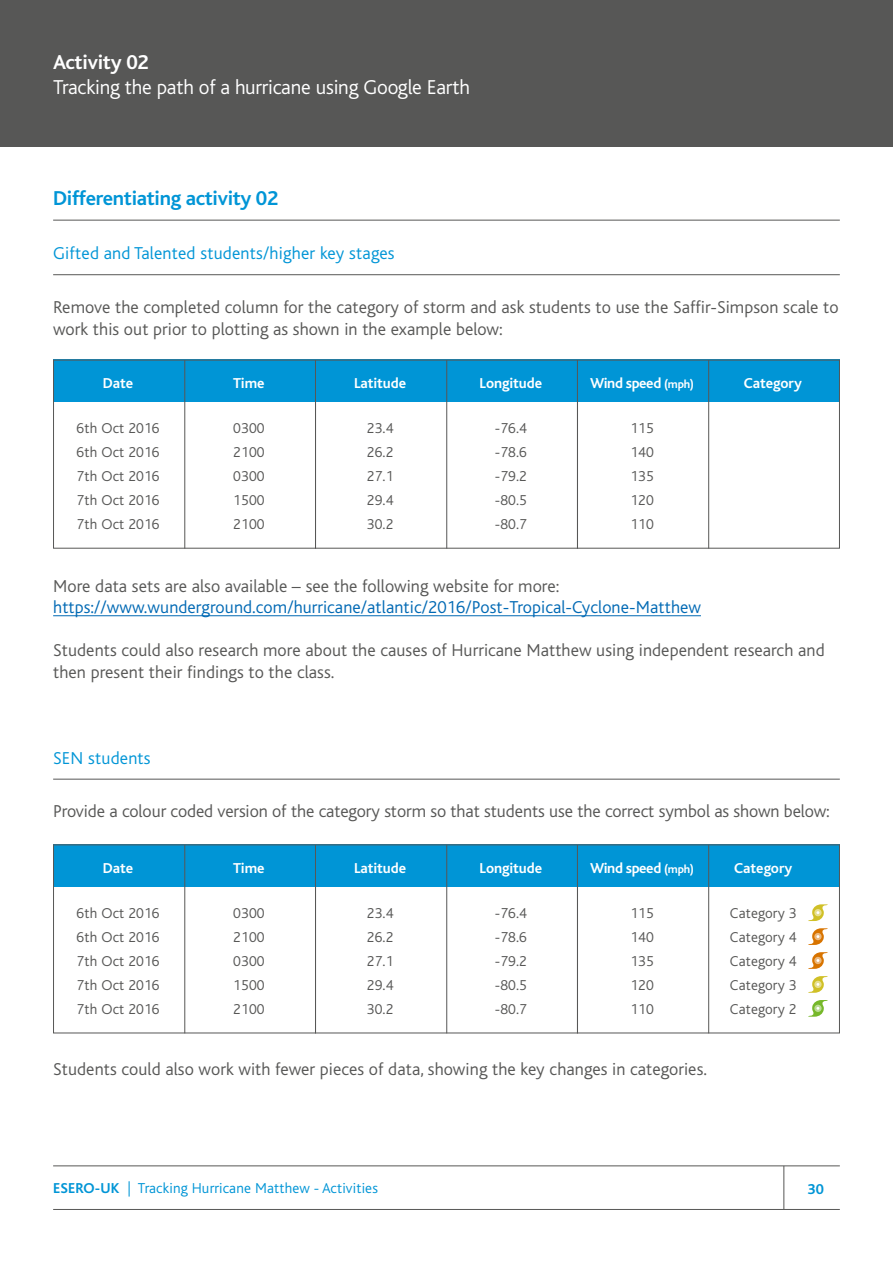
<style>
.page{position:relative;width:893px;height:1263px;background:#fff}
.page>*{position:absolute;margin:0;border:0;box-sizing:border-box;transform-origin:0 0}
.t1{font:300 21px "Bliss";letter-spacing:-.01em;color:#fff}
.t2{font:700 21px "Bliss";letter-spacing:-.015em;color:#0095d6}
.t3{font:700 21px "Bliss";letter-spacing:-.01em;color:#fff}
.t4{font:300 18px/21.6px "Bliss";letter-spacing:.005em;color:#575756}
.t5{font:300 18px "Bliss";letter-spacing:.005em;color:#0069b4}
.t6{font:300 18px "Bliss";letter-spacing:.01em;color:#0095d6}
.t7{font:300 15px/24px "Bliss";letter-spacing:.01em;color:#575756;text-align:justify}
.t8{font:700 15px "Bliss";letter-spacing:-.005em;color:#fff}
.t9{font:300 15px "Bliss";letter-spacing:.01em;color:#0095d6}
.t10{font:700 15px "Bliss";letter-spacing:-.025em;color:#fff}
.t11{font:700 15px "Bliss";color:#0095d6}
.s1{font-size:12px}
.s2{font-weight:700}
</style>
<div class="page">
<hr style="left:53px;top:1165px;width:787px;height:1px;background:#575756">
<hr style="left:53px;top:1209px;width:787px;height:1px;background:#575756">
<hr style="left:783px;top:1166px;width:1px;height:43px;background:#575756">
<hr style="left:53px;top:615px;width:648px;height:1px;background:#0069b4">
<hr style="left:53px;top:220px;width:787px;height:1px;background:#575756">
<hr style="left:53px;top:274px;width:787px;height:1px;background:#575756">
<hr style="left:53px;top:779px;width:787px;height:1px;background:#575756">
<div style="left:0;top:0;width:893px;height:147px;background:#575756"></div>
<div style="left:53px;top:359px;width:263px;height:43px;background:#0095d6"></div>
<div style="left:53px;top:360px;width:263px;height:189px;border:1px solid #575756"></div>
<hr style="left:184px;top:360px;width:1px;height:189px;background:#575756">
<div style="left:315px;top:359px;width:262px;height:43px;background:#0095d6"></div>
<div style="left:315px;top:360px;width:263px;height:189px;border:1px solid #575756"></div>
<hr style="left:446px;top:360px;width:1px;height:189px;background:#575756">
<div style="left:577px;top:359px;width:262px;height:43px;background:#0095d6"></div>
<div style="left:577px;top:360px;width:263px;height:189px;border:1px solid #575756"></div>
<hr style="left:708px;top:360px;width:1px;height:189px;background:#575756">
<div style="left:53px;top:844px;width:263px;height:43px;background:#0095d6"></div>
<div style="left:53px;top:844px;width:263px;height:189px;border:1px solid #575756"></div>
<hr style="left:184px;top:845px;width:1px;height:188px;background:#575756">
<div style="left:315px;top:844px;width:262px;height:43px;background:#0095d6"></div>
<div style="left:315px;top:844px;width:263px;height:189px;border:1px solid #575756"></div>
<hr style="left:446px;top:845px;width:1px;height:188px;background:#575756">
<div style="left:577px;top:844px;width:262px;height:43px;background:#0095d6"></div>
<div style="left:577px;top:844px;width:263px;height:189px;border:1px solid #575756"></div>
<hr style="left:708px;top:845px;width:1px;height:188px;background:#575756">
<svg style="left:808px;top:904px;width:20px;height:17px"></svg>
<svg style="left:808px;top:928px;width:20px;height:17px"></svg>
<svg style="left:808px;top:976px;width:20px;height:17px"></svg>
<svg style="left:808px;top:952px;width:20px;height:17px"></svg>
<svg style="left:808px;top:1000px;width:20px;height:17px"></svg>
<p class="t3" style="left:53px;top:51px;width:97px">Activity 02</p>
<p class="t1" style="left:53px;top:76px;width:418px">Tracking the path of a hurricane using Google Earth</p>
<p class="t2" style="left:53px;top:187px;width:227px">Differentiating activity 02</p>
<p class="t6" style="left:53px;top:244px;width:343px">Gifted and Talented students/higher key stages</p>
<p class="t4" style="left:53px;top:297px;width:787px">Remove the completed column for the category of storm and ask students to use the Saffir-Simpson scale to work this out prior to plotting as shown in the example below:</p>
<p class="t8" style="left:103px;top:375px;width:32px">Date</p>
<p class="t7" style="left:77px;top:416px;width:85px">6th Oct 2016<br>6th Oct 2016<br>7th Oct 2016<br>7th Oct 2016<br>7th Oct 2016</p>
<p class="t8" style="left:233px;top:375px;width:33px">Time</p>
<p class="t7" style="left:233px;top:416px;width:33px">0300<br>2100<br>0300<br>1500<br>2100</p>
<p class="t8" style="left:354px;top:375px;width:54px">Latitude</p>
<p class="t7" style="left:367px;top:416px;width:28px">23.4<br>26.2<br>27.1<br>29.4<br>30.2</p>
<p class="t8" style="left:480px;top:375px;width:64px">Longitude</p>
<p class="t7" style="left:495px;top:416px;width:34px">-76.4 -78.6 -79.2 -80.5 -80.7</p>
<p class="t10" style="left:590px;top:375px;width:105px">Wind speed <span class="s1">(mph)</span></p>
<p class="t7" style="left:630px;top:416px;width:25px">115<br>140<br>135<br>120<br>110</p>
<p class="t8" style="left:744px;top:375px;width:60px">Category</p>
<p class="t4" style="left:53px;top:575px;width:508px">More data sets are also available – see the following website for more:</p>
<p class="t5" style="left:53px;top:598px;width:649px">https://www.wunderground.com/hurricane/atlantic/2016/Post-Tropical-Cyclone-Matthew</p>
<p class="t4" style="left:53px;top:640px;width:773px">Students could also research more about the causes of Hurricane Matthew using independent research and then present their findings to the class.</p>
<p class="t6" style="left:53px;top:748px;width:99px">SEN students</p>
<p class="t4" style="left:53px;top:801px;width:778px">Provide a colour coded version of the category storm so that students use the correct symbol as shown below:</p>
<p class="t8" style="left:103px;top:860px;width:32px">Date</p>
<p class="t7" style="left:77px;top:901px;width:85px">6th Oct 2016<br>6th Oct 2016<br>7th Oct 2016<br>7th Oct 2016<br>7th Oct 2016</p>
<p class="t8" style="left:233px;top:860px;width:33px">Time</p>
<p class="t7" style="left:233px;top:901px;width:33px">0300<br>2100<br>0300<br>1500<br>2100</p>
<p class="t8" style="left:354px;top:860px;width:54px">Latitude</p>
<p class="t7" style="left:367px;top:901px;width:28px">23.4<br>26.2<br>27.1<br>29.4<br>30.2</p>
<p class="t8" style="left:480px;top:860px;width:64px">Longitude</p>
<p class="t7" style="left:495px;top:901px;width:34px">-76.4 -78.6 -79.2 -80.5 -80.7</p>
<p class="t10" style="left:590px;top:860px;width:105px">Wind speed <span class="s1">(mph)</span></p>
<p class="t7" style="left:630px;top:901px;width:25px">115<br>140<br>135<br>120<br>110</p>
<p class="t4" style="left:53px;top:1058px;width:655px">Students could also work with fewer pieces of data, showing the key changes in categories.</p>
<p class="t8" style="left:734px;top:860px;width:60px">Category</p>
<p class="t7" style="left:730px;top:901px;width:68px">Category 3<br>Category 4<br>Category 4<br>Category 3<br>Category 2</p>
<p class="t9" style="left:53px;top:1180px;width:326px"><span class="s2">ESERO-UK</span> | Tracking Hurricane Matthew - Activities</p>
<p class="t11" style="left:807px;top:1181px;width:18px">30</p>
</div>
